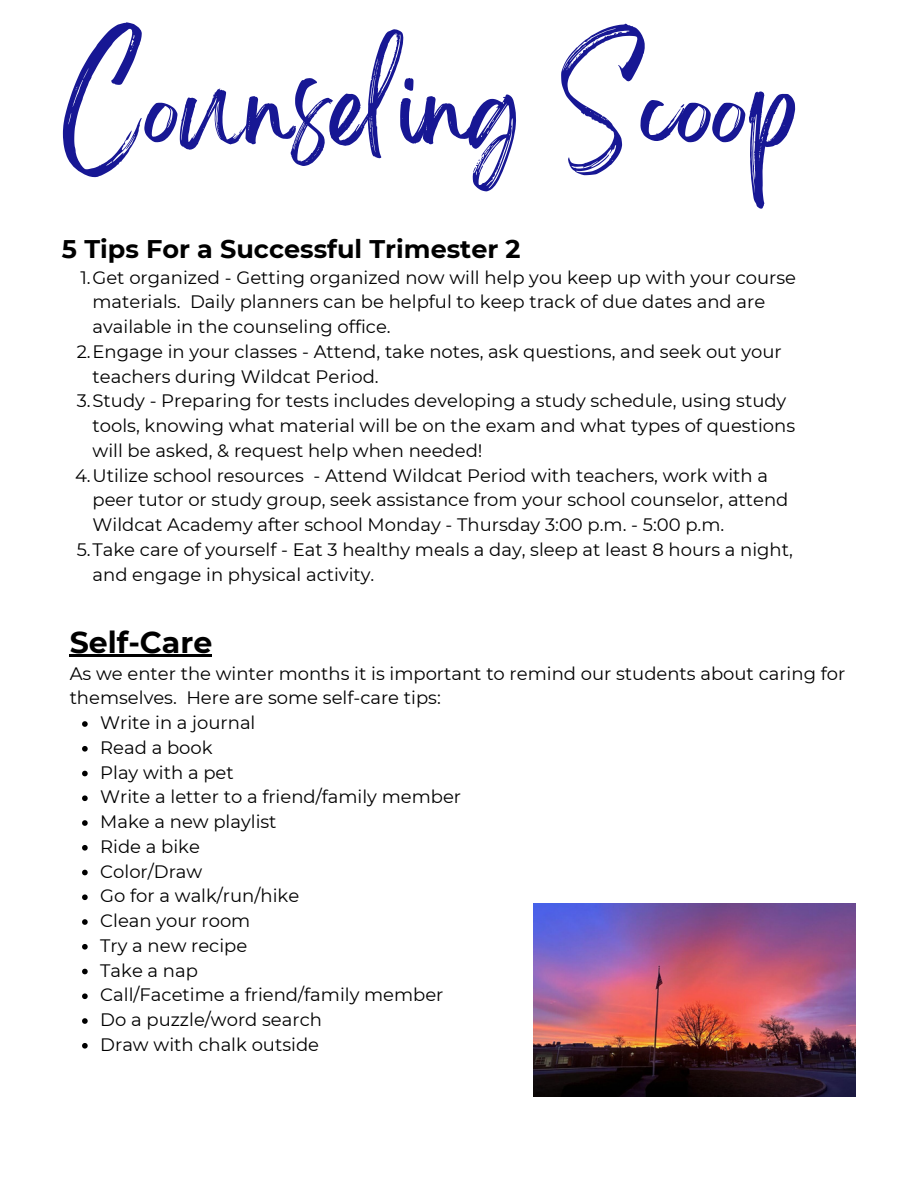
<style>
.page{position:relative;width:918px;height:1188px;background:#fff}
.page>*{position:absolute;margin:0;border:0;box-sizing:border-box;transform-origin:0 0}
.t1{font:96px "Brightwall";color:#171794}
.t2{font:700 30px "Montserrat";color:#000}
.t3{font:700 25.5px "Montserrat";color:#000}
.t4{font:18px/24.8px "Montserrat";color:#000}
</style>
<div class="page">
<hr style="left:70px;top:655px;width:142px;height:2px;background:#000">
<svg style="left:82px;top:721px;width:6px;height:6px"></svg>
<svg style="left:82px;top:746px;width:6px;height:6px"></svg>
<svg style="left:82px;top:771px;width:6px;height:5px"></svg>
<svg style="left:82px;top:795px;width:6px;height:6px"></svg>
<svg style="left:82px;top:820px;width:6px;height:6px"></svg>
<svg style="left:82px;top:845px;width:6px;height:6px"></svg>
<svg style="left:82px;top:870px;width:6px;height:5px"></svg>
<svg style="left:82px;top:894px;width:6px;height:6px"></svg>
<svg style="left:82px;top:919px;width:6px;height:6px"></svg>
<svg style="left:82px;top:944px;width:6px;height:6px"></svg>
<svg style="left:82px;top:969px;width:6px;height:5px"></svg>
<svg style="left:82px;top:993px;width:6px;height:6px"></svg>
<svg style="left:82px;top:1018px;width:6px;height:6px"></svg>
<svg style="left:82px;top:1043px;width:6px;height:6px"></svg>
<img style="left:534px;top:904px;width:322px;height:192px">
<p class="t1" style="left:62px;top:73px;width:739px">Counseling Scoop</p>
<p class="t3" style="left:62px;top:233px;width:460px">5 Tips For a Successful Trimester 2</p>
<p class="t4" style="left:93px;top:265px;width:705px;text-indent:-12px">1.Get organized - Getting organized now will help you keep up with your course materials. Daily planners can be helpful to keep track of due dates and are available in the counseling office.</p>
<p class="t4" style="left:93px;top:339px;width:691px;text-indent:-16px">2.Engage in your classes - Attend, take notes, ask questions, and seek out your teachers during Wildcat Period.</p>
<p class="t4" style="left:93px;top:389px;width:704px;text-indent:-16px">3.Study - Preparing for tests includes developing a study schedule, using study tools, knowing what material will be on the exam and what types of questions will be asked, &amp; request help when needed!</p>
<p class="t4" style="left:93px;top:463px;width:697px;text-indent:-18px">4.Utilize school resources - Attend Wildcat Period with teachers, work with a peer tutor or study group, seek assistance from your school counselor, attend<br>Wildcat Academy after school Monday - Thursday 3:00 p.m. - 5:00 p.m.</p>
<p class="t4" style="left:93px;top:537px;width:702px;text-indent:-16px">5.Take care of yourself - Eat 3 healthy meals a day, sleep at least 8 hours a night, and engage in physical activity.</p>
<p class="t2" style="left:70px;top:624px;width:144px">Self-Care</p>
<p class="t4" style="left:70px;top:661px;width:777px">As we enter the winter months it is important to remind our students about caring for themselves. Here are some self-care tips:</p>
<p class="t4" style="left:100px;top:710px;width:157px">Write in a journal</p>
<p class="t4" style="left:100px;top:735px;width:114px">Read a book</p>
<p class="t4" style="left:100px;top:760px;width:135px">Play with a pet</p>
<p class="t4" style="left:100px;top:785px;width:362px">Write a letter to a friend/family member</p>
<p class="t4" style="left:100px;top:809px;width:178px">Make a new playlist</p>
<p class="t4" style="left:100px;top:834px;width:101px">Ride a bike</p>
<p class="t4" style="left:100px;top:859px;width:104px">Color/Draw</p>
<p class="t4" style="left:100px;top:884px;width:200px">Go for a walk/run/hike</p>
<p class="t4" style="left:100px;top:908px;width:152px">Clean your room</p>
<p class="t4" style="left:100px;top:933px;width:149px">Try a new recipe</p>
<p class="t4" style="left:100px;top:958px;width:99px">Take a nap</p>
<p class="t4" style="left:100px;top:983px;width:345px">Call/Facetime a friend/family member</p>
<p class="t4" style="left:100px;top:1007px;width:223px">Do a puzzle/word search</p>
<p class="t4" style="left:100px;top:1032px;width:220px">Draw with chalk outside</p>
</div>
